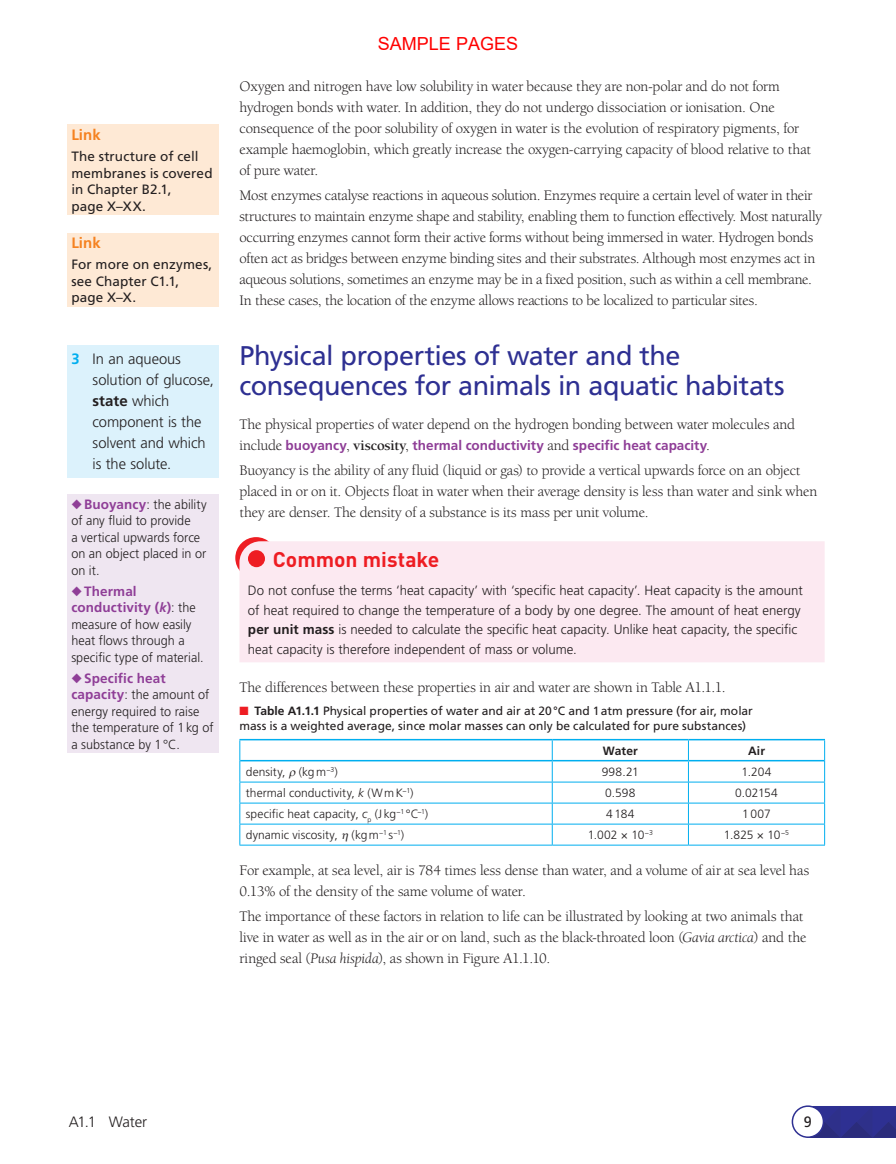
<style>
.page{position:relative;width:896px;height:1164px;background:#fff}
.page>*{position:absolute;margin:0;border:0;box-sizing:border-box;transform-origin:0 0}
.t1{font:27px/30px "Frutiger LT Std";letter-spacing:-.02em;color:#2e3092}
.t2{font:700 21px "DIN";color:#ee1d23}
.t3{font:18px "Arial";color:#f00}
.t4{font:15px/21px "Berkeley Oldstyle IT Cby BT";letter-spacing:-.005em;color:#231f20}
.t5{font:300 15px/21px "Frutiger LT Std";letter-spacing:-.005em;color:#231f20}
.t6{font:700 15px "Frutiger LT Std";color:#f58220}
.t7{font:15px "Frutiger LT Std";color:#231f20;scale:.96 1}
.t8{font:300 13.5px/19.5px "Frutiger LT Std";color:#231f20}
.t9{font:700 13.5px/16.5px "Frutiger LT Std";color:#8f3e97}
.t10{font:13.5px/16.5px "Frutiger LT Std";letter-spacing:.01em;color:#231f20}
.t11{font:300 13.2px/16.5px "Frutiger LT Std";letter-spacing:.005em;color:#231f20;scale:.96 1}
.t12{font:300 12px "Frutiger LT Std";letter-spacing:.01em;color:#231f20}
.t13{font:12px/15px "Frutiger LT Std";color:#231f20}
.t14{font:700 12px "Frutiger LT Std";letter-spacing:.01em;color:#231f20}
.s1{font-weight:700;color:#00aeef}
.s2{font-weight:700}
.s3{color:#8f3e97}
.s4{font-weight:700;font-size:13.5px;color:#8f3e97}
.s5{font-style:italic;font-size:13.2px}
.s6{font-weight:300;font-size:13.2px;color:#231f20}
.s7{font-family:"Berkeley Oldstyle IT Cby BT";font-weight:400;font-size:15px;color:#231f20}
.s8{font-family:"Berkeley Oldstyle IT Cby BT";font-size:15px;color:#231f20}
.s9{color:#ee1d23}
.s10{font-style:italic}
</style>
<div class="page">
<svg style="left:811px;top:1105px;width:84px;height:32px;background:#34368e"></svg>
<div style="left:792px;top:1105px;width:31px;height:31px;background:#fff;border-radius:50%"></div>
<div style="left:791px;top:1105px;width:32px;height:32px;border:2px solid #2e3092;border-radius:50%"></div>
<svg style="left:235px;top:537px;width:42px;height:41px"></svg>
<div style="left:239px;top:541px;width:585px;height:121px;background:#fce9f1"></div>
<div style="left:248px;top:550px;width:17px;height:17px;background:#ee1d23;border-radius:50%"></div>
<svg style="left:240px;top:740px;width:584px;height:104px"></svg>
<hr style="left:239px;top:738px;width:313px;height:2px;background:#00aeef">
<hr style="left:552px;top:738px;width:136px;height:2px;background:#00aeef">
<hr style="left:688px;top:738px;width:136px;height:2px;background:#00aeef">
<hr style="left:240px;top:759px;width:312px;height:2px;background:#00aeef">
<hr style="left:552px;top:759px;width:136px;height:2px;background:#00aeef">
<hr style="left:688px;top:759px;width:136px;height:2px;background:#00aeef">
<hr style="left:239px;top:781px;width:313px;height:1px;background:#00aeef">
<hr style="left:552px;top:781px;width:136px;height:1px;background:#00aeef">
<hr style="left:688px;top:781px;width:136px;height:1px;background:#00aeef">
<hr style="left:239px;top:802px;width:313px;height:1px;background:#00aeef">
<hr style="left:552px;top:802px;width:136px;height:1px;background:#00aeef">
<hr style="left:688px;top:802px;width:136px;height:1px;background:#00aeef">
<hr style="left:239px;top:823px;width:313px;height:1px;background:#00aeef">
<svg style="left:239px;top:740px;width:1px;height:104px"></svg>
<hr style="left:552px;top:823px;width:136px;height:1px;background:#00aeef">
<svg style="left:551px;top:740px;width:1px;height:104px"></svg>
<hr style="left:688px;top:823px;width:136px;height:1px;background:#00aeef">
<svg style="left:687px;top:740px;width:1px;height:104px"></svg>
<svg style="left:824px;top:740px;width:1px;height:104px"></svg>
<hr style="left:239px;top:844px;width:313px;height:1px;background:#00aeef">
<hr style="left:552px;top:844px;width:136px;height:1px;background:#00aeef">
<hr style="left:688px;top:844px;width:136px;height:1px;background:#00aeef">
<div style="left:67px;top:233px;width:151px;height:73px;background:#fee9d5"></div>
<div style="left:67px;top:344px;width:151px;height:133px;background:#dcf2fc"></div>
<div style="left:67px;top:494px;width:151px;height:258px;background:#efe6f1"></div>
<div style="left:67px;top:125px;width:151px;height:90px;background:#fee9d5"></div>
<svg style="left:289px;top:770px;width:7px;height:8px"></svg>
<svg style="left:340px;top:833px;width:8px;height:8px"></svg>
<p class="t6" style="left:71px;top:126px;width:31px">Link</p>
<p class="t10" style="left:71px;top:148px;width:143px">The structure of cell membranes is covered in Chapter B2.1,<br>page X–XX.</p>
<p class="t6" style="left:71px;top:234px;width:31px">Link</p>
<p class="t10" style="left:71px;top:256px;width:142px">For more on enzymes, see Chapter C1.1, page X–X.</p>
<p class="t5" style="left:93px;top:348px;width:123px;text-indent:-21px"><span class="s1">3</span> In an aqueous solution of glucose, <span class="s2">state</span> which component is the solvent and which is the solute.</p>
<p class="t11" style="left:71px;top:496px;width:142px"><span class="s3">◆</span><span class="s4">Buoyancy</span>: the ability of any fluid to provide<br>a vertical upwards force on an object placed in or on it.</p>
<p class="t9" style="left:71px;top:582px;width:126px">◆Thermal conductivity (<span class="s5">k</span>)<span class="s6">: the</span></p>
<p class="t11" style="left:71px;top:616px;width:139px">measure of how easily heat flows through a specific type of material.</p>
<p class="t9" style="left:71px;top:669px;width:96px">◆Specific heat</p>
<p class="t11" style="left:71px;top:686px;width:150px"><span class="s4">capacity</span>: the amount of energy required to raise the temperature of 1kg of a substance by 1°C.</p>
<p class="t3" style="left:378px;top:31px;width:142px">SAMPLE PAGES</p>
<p class="t4" style="left:239px;top:76px;width:572px">Oxygen and nitrogen have low solubility in water because they are non-polar and do not form hydrogen bonds with water. In addition, they do not undergo dissociation or ionisation. One consequence of the poor solubility of oxygen in water is the evolution of respiratory pigments, for example haemoglobin, which greatly increase the oxygen-carrying capacity of blood relative to that of pure water.</p>
<p class="t4" style="left:239px;top:185px;width:583px">Most enzymes catalyse reactions in aqueous solution. Enzymes require a certain level of water in their structures to maintain enzyme shape and stability, enabling them to function effectively. Most naturally occurring enzymes cannot form their active forms without being immersed in water. Hydrogen bonds often act as bridges between enzyme binding sites and their substrates. Although most enzymes act in aqueous solutions, sometimes an enzyme may be in a fixed position, such as within a cell membrane.<br>In these cases, the location of the enzyme allows reactions to be localized to particular sites.</p>
<h1 class="t1" style="left:239px;top:341px;width:546px">Physical properties of water and the consequences for animals in aquatic habitats</h1>
<p class="t4" style="left:239px;top:413px;width:557px">The physical properties of water depend on the hydrogen bonding between water molecules and</p>
<p class="t9" style="left:239px;top:437px;width:472px"><span class="s7">include</span> buoyancy<span class="s7">,</span> <span class="s8">viscosity</span><span class="s7">,</span> thermal conductivity <span class="s7">and</span> specific heat capacity<span class="s7">.</span></p>
<p class="t4" style="left:239px;top:460px;width:579px">Buoyancy is the ability of any fluid (liquid or gas) to provide a vertical upwards force on an object placed in or on it. Objects float in water when their average density is less than water and sink when they are denser. The density of a substance is its mass per unit volume.</p>
<h2 class="t2" style="left:273px;top:545px;width:168px">Common mistake</h2>
<p class="t8" style="left:248px;top:581px;width:556px">Do not confuse the terms ‘heat capacity’ with ‘specific heat capacity’. Heat capacity is the amount of heat required to change the temperature of a body by one degree. The amount of heat energy <span class="s2">per unit mass</span> is needed to calculate the specific heat capacity. Unlike heat capacity, the specific heat capacity is therefore independent of mass or volume.</p>
<p class="t4" style="left:239px;top:676px;width:487px">The differences between these properties in air and water are shown in Table A1.1.1.</p>
<p class="t13" style="left:239px;top:703px;width:515px"><span class="s9">■</span> <span class="s2">Table A1.1.1</span> Physical properties of water and air at 20°C and 1atm pressure (for air, molar mass is a weighted average, since molar masses can only be calculated for pure substances)</p>
<p class="t14" style="left:602px;top:743px;width:37px">Water</p>
<p class="t14" style="left:747px;top:743px;width:18px">Air</p>
<p class="t12" style="left:246px;top:765px;width:93px">density, (kgm<sup>−3</sup>)</p>
<p class="t12" style="left:601px;top:765px;width:39px">998.21</p>
<p class="t12" style="left:741px;top:765px;width:31px">1.204</p>
<p class="t12" style="left:246px;top:786px;width:169px">thermal conductivity, <span class="s10">k</span> (WmK<sup>−1</sup>)</p>
<p class="t12" style="left:605px;top:786px;width:32px">0.598</p>
<p class="t12" style="left:735px;top:786px;width:44px">0.02154</p>
<p class="t12" style="left:246px;top:807px;width:184px">specific heat capacity, <span class="s10">c</span><sub>p</sub> (J kg<sup>−1</sup> °C<sup>−1</sup>)</p>
<p class="t12" style="left:606px;top:807px;width:30px">4184</p>
<p class="t12" style="left:742px;top:807px;width:30px">1007</p>
<p class="t12" style="left:246px;top:828px;width:160px">dynamic viscosity, (kgm<sup>−1</sup> s<sup>−1</sup>)</p>
<p class="t12" style="left:587px;top:828px;width:67px">1.002 × 10<sup>−3</sup></p>
<p class="t12" style="left:723px;top:828px;width:67px">1.825 × 10<sup>−5</sup></p>
<p class="t4" style="left:239px;top:859px;width:571px">For example, at sea level, air is 784 times less dense than water, and a volume of air at sea level has<br>0.13% of the density of the same volume of water.</p>
<p class="t4" style="left:239px;top:905px;width:568px">The importance of these factors in relation to life can be illustrated by looking at two animals that live in water as well as in the air or on land, such as the black-throated loon (<span class="s10">Gavia arctica</span>) and the ringed seal (<span class="s10">Pusa hispida</span>), as shown in Figure A1.1.10.</p>
<p class="t5" style="left:69px;top:1111px;width:80px">A1.1 Water</p>
<p class="t7" style="left:803px;top:1112px;width:10px">9</p>
</div>
